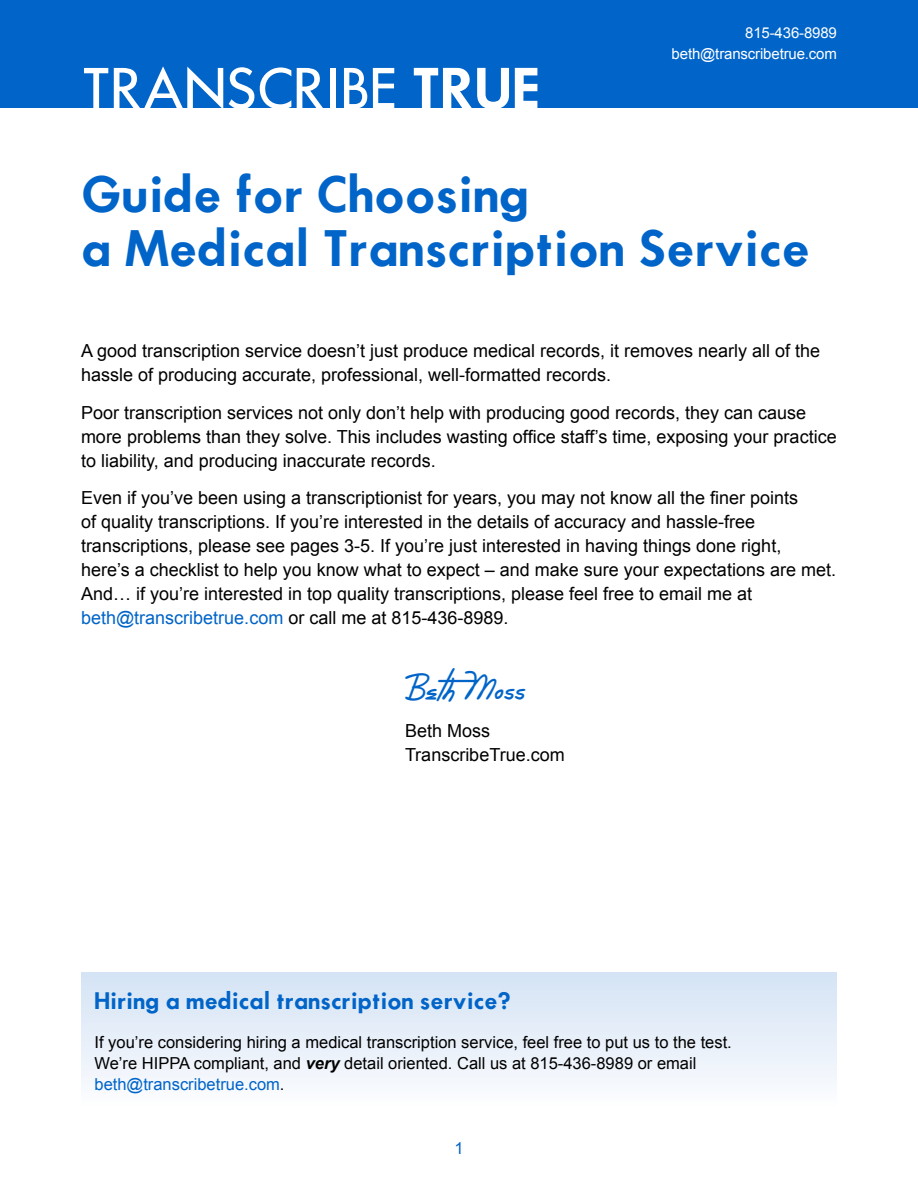
<style>
.page{position:relative;width:918px;height:1188px;background:#fff}
.page>*{position:absolute;margin:0;border:0;box-sizing:border-box;transform-origin:0 0}
.t1{font:500 54px "Futura";color:#fff}
.t2{font:45px/54px "Futura Demi Boold";color:#0064c8}
.t3{font:36px "Rebecca";color:#0064c8}
.t4{font:21px "Futura Demi Boold";color:#0064c8}
.t5{font:18px/24px "Arial";color:#000}
.t6{font:16.5px/21px "Arial";color:#000}
.t7{font:16.5px "Arial";color:#0064c8}
.t8{font:15px/21px "Arial";letter-spacing:-.01em;color:#fff;text-align:right}
.s1{font-family:"Futura Demi Boold";font-weight:400;font-size:51px}
.s2{color:#0064c8}
.s3{font-weight:700;font-style:italic}
</style>
<div class="page">
<div style="left:0;top:0;width:918px;height:108px;background:#0064c8"></div>
<div style="left:81px;top:972px;width:756px;height:135px;background:linear-gradient(to bottom,#d4e3f4,#fcfdfe)"></div>
<h1 class="t1" style="left:81px;top:54px;width:459px">TRANSCRIBE <span class="s1">TRUE</span></h1>
<p class="t8" style="left:672px;top:22px;width:167px">815-436-8989 beth@transcribetrue.com</p>
<h2 class="t2" style="left:81px;top:166px;width:731px">Guide for Choosing<br>a Medical Transcription Service</h2>
<p class="t5" style="left:81px;top:339px;width:741px">A good transcription service doesn’t just produce medical records, it removes nearly all of the hassle of producing accurate, professional, well-formatted records.</p>
<p class="t5" style="left:81px;top:400px;width:757px">Poor transcription services not only don’t help with producing good records, they can cause more problems than they solve. This includes wasting office staff’s time, exposing your practice to liability, and producing inaccurate records.</p>
<p class="t5" style="left:81px;top:486px;width:757px">Even if you’ve been using a transcriptionist for years, you may not know all the finer points<br>of quality transcriptions. If you’re interested in the details of accuracy and hassle-free transcriptions, please see pages 3-5. If you’re just interested in having things done right,<br>here’s a checklist to help you know what to expect – and make sure your expectations are met.<br>And… if you’re interested in top quality transcriptions, please feel free to email me at <span class="s2">beth@transcribetrue.com</span> or call me at 815-436-8989.</p>
<h3 class="t3" style="left:405px;top:666px;width:122px">Beth Moss</h3>
<p class="t5" style="left:405px;top:718px;width:161px">Beth Moss<br>TranscribeTrue.com</p>
<p class="t4" style="left:94px;top:986px;width:418px">Hiring a medical transcription service?</p>
<p class="t6" style="left:94px;top:1032px;width:639px">If you’re considering hiring a medical transcription service, feel free to put us to the test.<br>We’re HIPPA compliant, and <span class="s3">very</span> detail oriented. Call us at 815-436-8989 or email <span class="s2">beth@transcribetrue.com</span>.</p>
<p class="t7" style="left:454px;top:1137px;width:11px">1</p>
</div>
